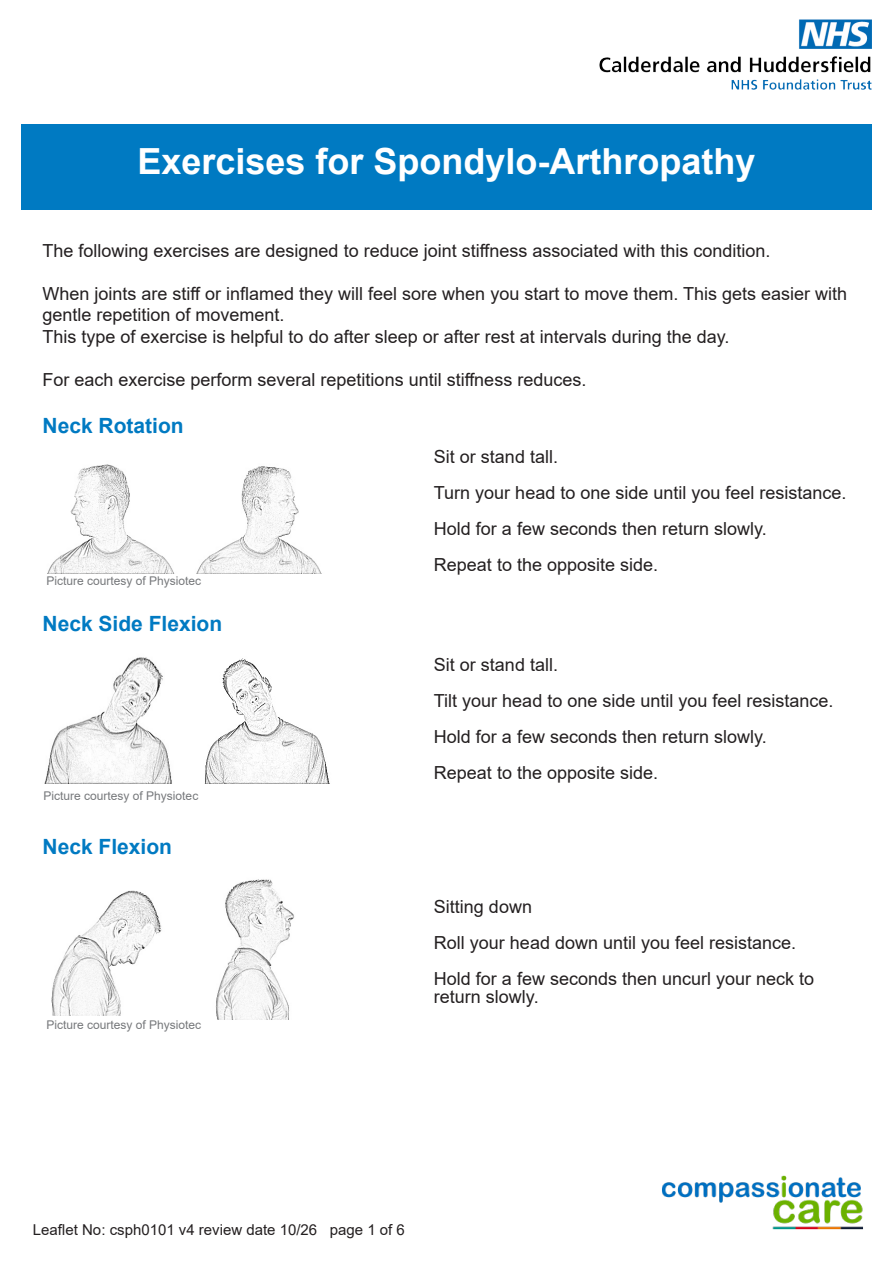
<style>
.page{position:relative;width:893px;height:1263px;background:#fff}
.page>*{position:absolute;margin:0;border:0;box-sizing:border-box;transform-origin:0 0}
.t1{font:700 36px "Arial";color:#fff}
.t2{font:700 21px "Arial";color:#007ac2}
.t3{font:18px/21.6px "Arial";color:#231f20}
.t4{font:15px "Arial";color:#231f20}
.t5{font:12px "Arial";color:#76787b}
</style>
<div class="page">
<img style="left:662px;top:1175px;width:201px;height:55px">
<div style="left:21px;top:124px;width:851px;height:85px;background:#007ac2"></div>
<img style="left:599px;top:20px;width:273px;height:70px">
<img style="left:47px;top:464px;width:127px;height:109px">
<img style="left:196px;top:466px;width:125px;height:107px">
<img style="left:44px;top:657px;width:128px;height:126px">
<img style="left:205px;top:658px;width:125px;height:125px">
<img style="left:51px;top:890px;width:111px;height:125px">
<img style="left:215px;top:879px;width:80px;height:140px">
<p class="t1" style="left:137px;top:136px;width:620px">Exercises for Spondylo-Arthropathy</p>
<p class="t3" style="left:43px;top:239px;width:729px">The following exercises are designed to reduce joint stiffness associated with this condition.</p>
<p class="t3" style="left:43px;top:282px;width:806px">When joints are stiff or inflamed they will feel sore when you start to move them. This gets easier with gentle repetition of movement.</p>
<p class="t3" style="left:43px;top:326px;width:689px">This type of exercise is helpful to do after sleep or after rest at intervals during the day.</p>
<p class="t3" style="left:43px;top:369px;width:545px">For each exercise perform several repetitions until stiffness reduces.</p>
<p class="t2" style="left:43px;top:411px;width:143px">Neck Rotation</p>
<p class="t5" style="left:46px;top:573px;width:156px">Picture courtesy of Physiotec</p>
<p class="t2" style="left:43px;top:609px;width:181px">Neck Side Flexion</p>
<p class="t5" style="left:44px;top:787px;width:156px">Picture courtesy of Physiotec</p>
<p class="t2" style="left:43px;top:832px;width:131px">Neck Flexion</p>
<p class="t5" style="left:46px;top:1016px;width:156px">Picture courtesy of Physiotec</p>
<p class="t3" style="left:434px;top:446px;width:126px">Sit or stand tall.</p>
<p class="t3" style="left:434px;top:482px;width:414px">Turn your head to one side until you feel resistance.</p>
<p class="t3" style="left:434px;top:518px;width:334px">Hold for a few seconds then return slowly.</p>
<p class="t3" style="left:434px;top:554px;width:226px">Repeat to the opposite side.</p>
<p class="t3" style="left:434px;top:654px;width:126px">Sit or stand tall.</p>
<p class="t3" style="left:434px;top:690px;width:401px">Tilt your head to one side until you feel resistance.</p>
<p class="t3" style="left:434px;top:726px;width:334px">Hold for a few seconds then return slowly.</p>
<p class="t3" style="left:434px;top:762px;width:226px">Repeat to the opposite side.</p>
<p class="t3" style="left:434px;top:895px;width:100px">Sitting down</p>
<p class="t3" style="left:434px;top:931px;width:364px">Roll your head down until you feel resistance.</p>
<p class="t3" style="left:434px;top:969px;width:382px;line-height:18px">Hold for a few seconds then uncurl your neck to return slowly.</p>
<p class="t4" style="left:33px;top:1219px;width:373px">Leaflet No: csph0101 v4 review date 10/26 page 1 of 6</p>
</div>
